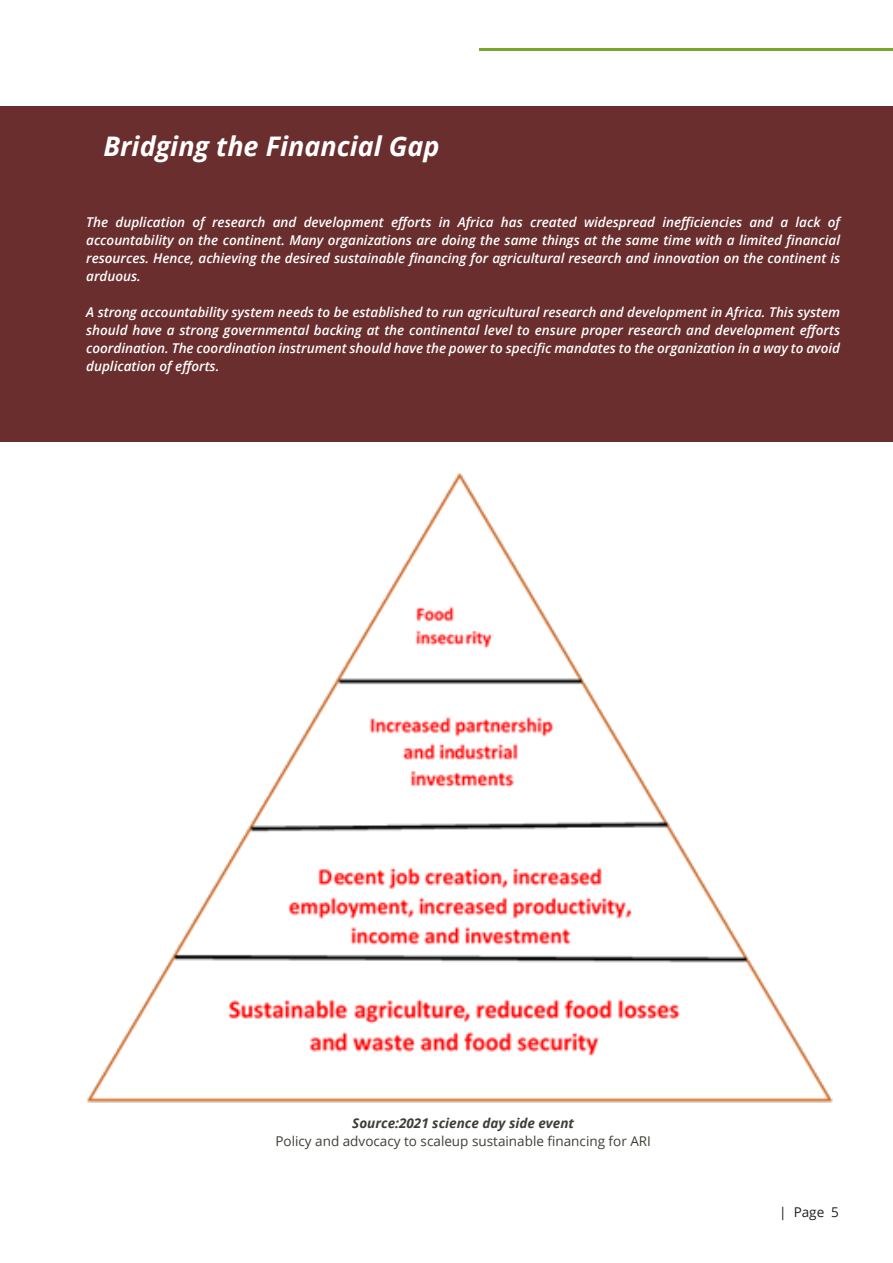
<style>
.page{position:relative;width:893px;height:1263px;background:#fff}
.page>*{position:absolute;margin:0;border:0;box-sizing:border-box;transform-origin:0 0}
.t1{font:italic 700 27px "Open Sans";color:#fff}
.Subtitle{font:italic 600 13.5px/18px "Open Sans";color:#fff;text-align:justify}
.Normal_text{font:13.5px "Open Sans";color:#3f3e36}
.Normal_text-2{font:italic 700 13.5px "Open Sans";color:#3f3e36}
.t2{font:13.5px "Open Sans";color:#231f20}
</style>
<div class="page">
<div style="left:0;top:106px;width:893px;height:336px;background:#6b2e2e"></div>
<hr style="left:479px;top:49px;width:414px;height:2px;background:#7aa62b">
<img style="left:86px;top:473px;width:747px;height:630px">
<p class="t1" style="left:104px;top:127px;width:338px">Bridging the Financial Gap</p>
<p class="Subtitle" style="left:86px;top:213px;width:755px">The duplication of research and development efforts in Africa has created widespread inefficiencies and a lack of accountability on the continent. Many organizations are doing the same things at the same time with a limited financial resources. Hence, achieving the desired sustainable financing for agricultural research and innovation on the continent is arduous.</p>
<p class="Subtitle" style="left:86px;top:303px;width:755px">A strong accountability system needs to be established to run agricultural research and development in Africa. This system should have a strong governmental backing at the continental level to ensure proper research and development efforts coordination. The coordination instrument should have the power to specific mandates to the organization in a way to avoid duplication of efforts.</p>
<p class="Normal_text-2" style="left:352px;top:1114px;width:223px">Source:2021 science day side event</p>
<p class="Normal_text" style="left:275px;top:1132px;width:377px">Policy and advocacy to scaleup sustainable financing for ARI</p>
<p class="t2" style="left:779px;top:1202px;width:61px">| Page 5</p>
</div>
